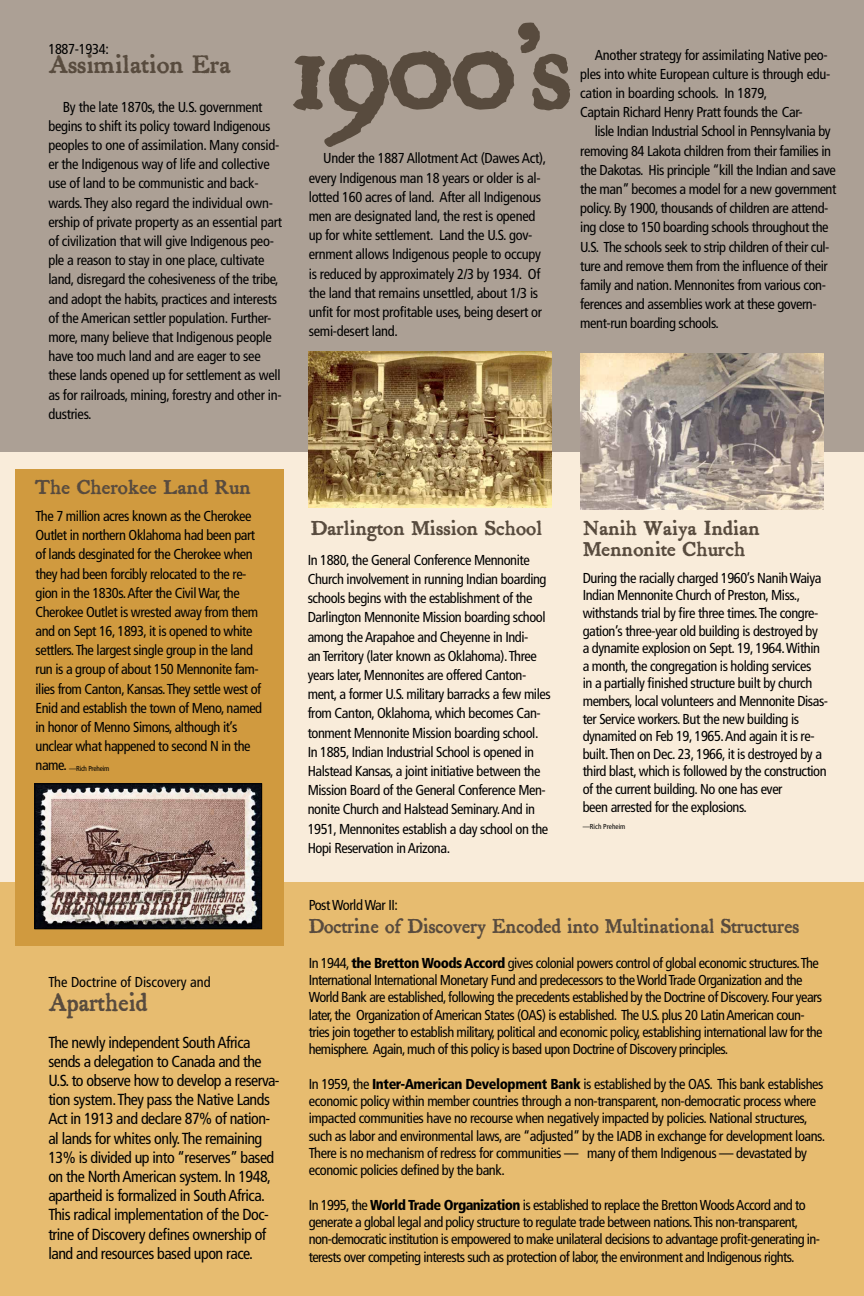
<style>
.page{position:relative;width:864px;height:1296px;background:#fff}
.page>*{position:absolute;margin:0;border:0;box-sizing:border-box;transform-origin:0 0}
.t1{font:700 115.2px "Letterpress Text";color:#584b3e;scale:.9 1}
.t2{font:700 24px "Letterpress Text";letter-spacing:-.03em;color:#584b3e;scale:.96 1}
.t3{font:700 24px "Letterpress Text";letter-spacing:-.03em;color:#584b3e;scale:.9 1}
.t4{font:700 19.2px/21.6px "Letterpress Text";letter-spacing:-.03em;color:#584b3e;scale:.96 1}
.t5{font:700 19.2px "Letterpress Text";letter-spacing:-.03em;color:#584b3e;scale:.9 1}
.t6{font:condensed 16px/19.2px "Frutiger";letter-spacing:-.03em;color:#000}
.t7{font:condensed 14.4px/19.2px "Frutiger";letter-spacing:-.03em;color:#000}
.t8{font:condensed 14.4px "Frutiger";color:#000}
.t9{font:condensed 7.2px "Frutiger";letter-spacing:-.015em;color:#000}
.s1{font-size:14.4px}
.s2{font-weight:900}
</style>
<div class="page">
<div style="left:0;top:862px;width:864px;height:434px;background:#e7bc70"></div>
<div style="left:0;top:432px;width:864px;height:450px;background:#f9ecda"></div>
<div style="left:0;top:0;width:864px;height:452px;background:#aca095"></div>
<img style="left:308px;top:351px;width:244px;height:157px">
<img style="left:580px;top:353px;width:244px;height:157px">
<div style="left:15px;top:469px;width:268px;height:477px;background:#d09a3f"></div>
<img style="left:37px;top:786px;width:223px;height:141px">
<div style="left:35px;top:784px;width:227px;height:145px;border:1px solid #000"></div>
<p class="t7" style="left:48px;top:40px;width:62px">1887-1934:</p>
<h2 class="t2" style="left:48px;top:50px;width:192px">Assimilation Era</h2>
<p class="t7" style="left:48px;top:97px;width:235px;text-indent:14px">By the late 1870s, the U.S. government begins to shift its policy toward Indigenous peoples to one of assimilation. Many consid&shy;er the Indigenous way of life and collective use of land to be communistic and back&shy;wards. They also regard the individual own&shy;ership of private property as an essential part of civilization that will give Indigenous peo&shy;ple a reason to stay in one place, cultivate land, disregard the cohesiveness of the tribe, and adopt the habits, practices and interests of the American settler population. Further&shy;more, many believe that Indigenous people have too much land and are eager to see these lands opened up for settlement as well as for railroads, mining, forestry and other in&shy;dustries.</p>
<h1 class="t1" style="left:286px;top:-4px;width:321px">1900’s</h1>
<p class="t7" style="left:309px;top:149px;width:239px;text-indent:14px">Under the 1887 Allotment Act (Dawes Act), every Indigenous man 18 years or older is al&shy;lotted 160 acres of land. After all Indigenous men are designated land, the rest is opened up for white settlement. Land the U.S. gov&shy;ernment allows Indigenous people to occupy is reduced by approximately 2/3 by 1934. Of the land that remains unsettled, about 1/3 is unfit for most profitable uses, being desert or semi-desert land.</p>
<p class="t7" style="left:580px;top:45px;width:252px;text-indent:14px">Another strategy for assimilating Native peo&shy;ples into white European culture is through edu&shy;cation in boarding schools. In 1879,<br>Captain Richard Henry Pratt founds the Car-</p>
<p class="t7" style="left:580px;top:122px;width:258px;text-indent:14px">lisle Indian Industrial School in Pennsylvania by removing 84 Lakota children from their families in the Dakotas. His principle “kill the Indian and save the man” becomes a model for a new government policy. By 1900, thousands of children are attend&shy;ing close to 150 boarding schools throughout the U.S. The schools seek to strip children of their cul&shy;ture and remove them from the influence of their family and nation. Mennonites from various con&shy;ferences and assemblies work at these govern&shy;ment-run boarding schools.</p>
<h3 class="t4" style="left:35px;top:477px;width:227px">The Cherokee Land Run</h3>
<p class="t7" style="left:36px;top:506px;width:228px">The 7 million acres known as the Cherokee Outlet in northern Oklahoma had been part of lands desginated for the Cherokee when they had been forcibly relocated to the re&shy;gion in the 1830s. After the Civil War, the Cherokee Outlet is wrested away from them and on Sept 16, 1893, it is opened to white settlers. The largest single group in the land run is a group of about 150 Mennonite fam&shy;ilies from Canton, Kansas. They settle west of Enid and establish the town of Meno, named in honor of Menno Simons, although it’s unclear what happened to second N in the</p>
<p class="t9" style="left:36px;top:764px;width:75px"><span class="s1">name.</span> —Rich Preheim</p>
<p class="t8" style="left:48px;top:974px;width:164px">The Doctrine of Discovery and</p>
<h2 class="t3" style="left:48px;top:988px;width:112px">Apartheid</h2>
<p class="t6" style="left:48px;top:1033px;width:233px">The newly independent South Africa sends a delegation to Canada and the U.S. to observe how to develop a reserva&shy;tion system. They pass the Native Lands Act in 1913 and declare 87% of nation&shy;al lands for whites only. The remaining 13% is divided up into “reserves” based on the North American system. In 1948, apartheid is formalized in South Africa.<br>This radical implementation of the Doc&shy;trine of Discovery defines ownership of land and resources based upon race.</p>
<h3 class="t4" style="left:311px;top:518px;width:243px">Darlington Mission School</h3>
<p class="t7" style="left:308px;top:550px;width:245px">In 1880, the General Conference Mennonite Church involvement in running Indian boarding schools begins with the establishment of the Darlington Mennonite Mission boarding school among the Arapahoe and Cheyenne in Indi-<br>an Territory (later known as Oklahoma). Three years later, Mennonites are offered Canton&shy;ment, a former U.S. military barracks a few miles from Canton, Oklahoma, which becomes Can&shy;tonment Mennonite Mission boarding school.<br>In 1885, Indian Industrial School is opened in Halstead Kansas, a joint initiative between the Mission Board of the General Conference Men&shy;nonite Church and Halstead Seminary. And in 1951, Mennonites establish a day school on the Hopi Reservation in Arizona.</p>
<h3 class="t4" style="left:583px;top:518px;width:187px">Nanih Waiya Indian<br>Mennonite Church</h3>
<p class="t7" style="left:583px;top:569px;width:247px;line-height:17.6px">During the racially charged 1960’s Nanih Waiya Indian Mennonite Church of Preston, Miss., withstands trial by fire three times. The congre&shy;gation’s three-year old building is destroyed by<br>a dynamite explosion on Sept. 19, 1964. Within a month, the congregation is holding services<br>in a partially finished structure built by church members, local volunteers and Mennonite Disas&shy;ter Service workers. But the new building is dynamited on Feb 19, 1965. And again it is re&shy;built. Then on Dec. 23, 1966, it is destroyed by a third blast, which is followed by the construction of the current building. No one has ever<br>been arrested for the explosions.</p>
<p class="t9" style="left:583px;top:823px;width:44px">—Rich Preheim</p>
<p class="t7" style="left:309px;top:896px;width:91px">Post World War II:</p>
<h3 class="t5" style="left:309px;top:915px;width:547px">Doctrine of Discovery Encoded into Multinational Structures</h3>
<p class="t7" style="left:309px;top:954px;width:515px;line-height:17.3px">In 1944, <span class="s2">the Bretton Woods Accord</span> gives colonial powers control of global economic structures. The International International Monetary Fund and predecessors to the World Trade Organization and the World Bank are established, following the precedents established by the Doctrine of Discovery. Four years later, the Organization of American States (OAS) is established. The U.S. plus 20 Latin American coun&shy;tries join together to establish military, political and economic policy, establishing international law for the hemisphere. Again, much of this policy is based upon Doctrine of Discovery principles.</p>
<p class="t7" style="left:309px;top:1075px;width:518px;line-height:17.3px">In 1959, the <span class="s2">Inter-American Development Bank</span> is established by the OAS. This bank establishes economic policy within member countries through a non-transparent, non-democratic process where impacted communities have no recourse when negatively impacted by policies. National structures, such as labor and environmental laws, are “adjusted” by the IADB in exchange for development loans.<br>There is no mechanism of redress for communities — many of them Indigenous — devastated by economic policies defined by the bank.</p>
<p class="t7" style="left:309px;top:1196px;width:513px;line-height:17.3px">In 1995, the <span class="s2">World Trade Organization</span> is established to replace the Bretton Woods Accord and to generate a global legal and policy structure to regulate trade between nations. This non-transparent, non-democratic institution is empowered to make unilateral decisions to advantage profit-generating in&shy;terests over competing interests such as protection of labor, the environment and Indigenous rights.</p>
</div>
